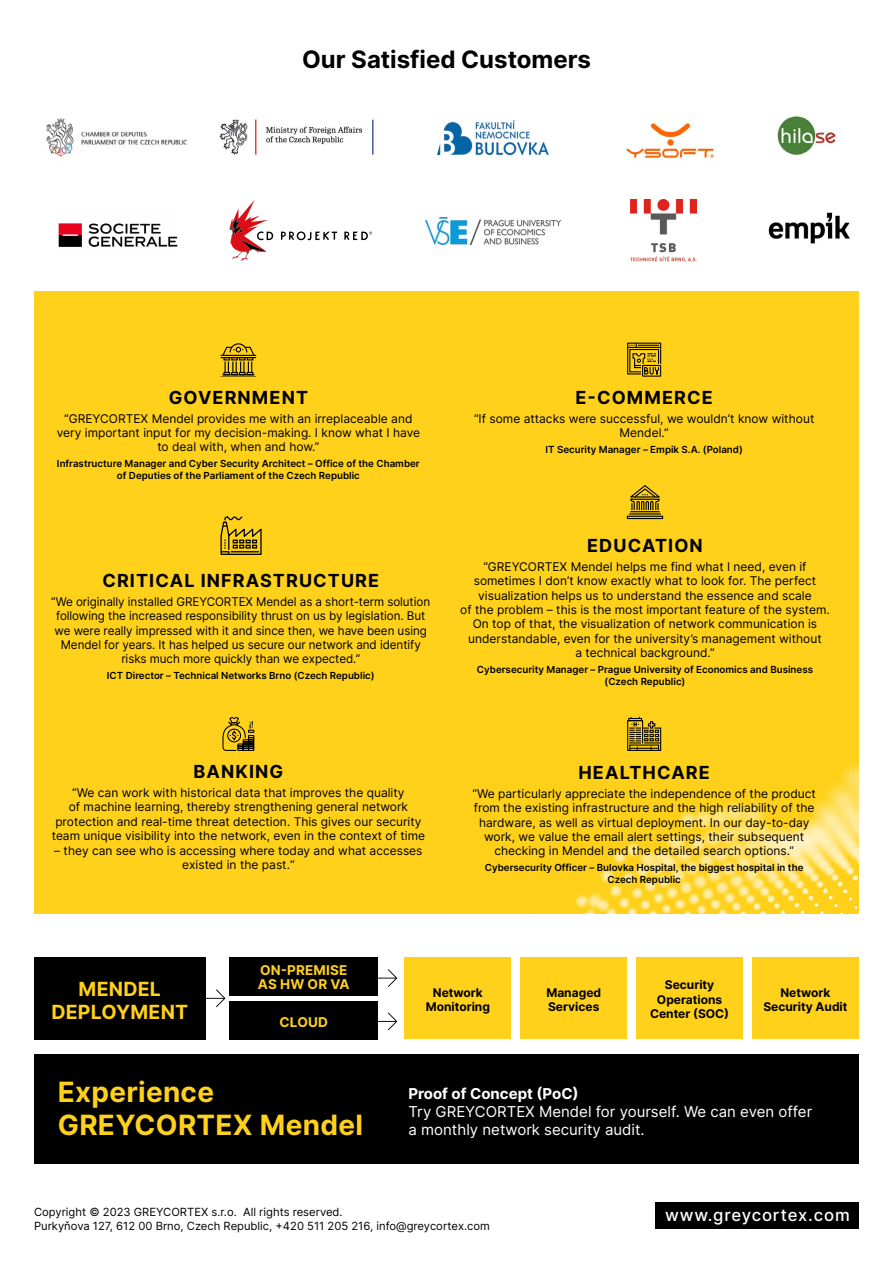
<style>
.page{position:relative;width:893px;height:1263px;background:#fff}
.page>*{position:absolute;margin:0;border:0;box-sizing:border-box;transform-origin:0 0}
.t1{font:700 27.9px/33.5px "Inter";letter-spacing:.01em;color:#ffd11b}
.t2{font:700 24px "Inter";color:#000}
.t3{font:700 19.5px/23.4px "Inter";letter-spacing:.01em;color:#ffd11b;text-align:center}
.t4{font:700 18px "Inter";letter-spacing:.06em;color:#000}
.t5{font:500 16.65px "Inter";letter-spacing:.05em;color:#fff}
.t6{font:15px/18px "Inter";color:#fff}
.t7{font:700 15px "Inter";color:#fff}
.t8{font:700 13.5px/14.2px "Inter";letter-spacing:.01em;color:#ffd11b}
.t9{font:12px/14.4px "Inter";color:#000;text-align:center}
.t10{font:700 12px/14.4px "Inter";color:#000;text-align:center}
.t11{font:11.25px/13.5px "Inter";color:#000}
.t12{font:600 9.75px/11.7px "Inter";color:#000;text-align:center}
</style>
<div class="page">
<div style="left:34px;top:291px;width:825px;height:622px;background:#ffd11b"></div>
<img style="left:458px;top:764px;width:401px;height:154px">
<div style="left:642px;top:365px;width:19px;height:12px;border:1px solid #000"></div>
<svg style="left:627px;top:343px;width:34px;height:32px"></svg>
<hr style="left:630px;top:511px;width:30px;height:1px;background:#000">
<hr style="left:629px;top:513px;width:32px;height:1px;background:#000">
<div style="left:627px;top:516px;width:36px;height:3px;border:1px solid #000"></div>
<svg style="left:630px;top:485px;width:30px;height:25px"></svg>
<svg style="left:220px;top:516px;width:42px;height:39px"></svg>
<svg style="left:627px;top:717px;width:34px;height:34px"></svg>
<svg style="left:221px;top:343px;width:35px;height:34px"></svg>
<svg style="left:222px;top:717px;width:33px;height:34px"></svg>
<img style="left:46px;top:118px;width:141px;height:40px">
<img style="left:438px;top:121px;width:110px;height:33px">
<img style="left:768px;top:212px;width:82px;height:32px">
<img style="left:631px;top:199px;width:66px;height:63px">
<svg style="left:229px;top:200px;width:143px;height:61px"></svg>
<img style="left:425px;top:217px;width:136px;height:27px">
<img style="left:219px;top:119px;width:155px;height:36px">
<img style="left:777px;top:116px;width:59px;height:39px">
<div style="left:656px;top:1202px;width:203px;height:27px;background:#000"></div>
<div style="left:34px;top:1054px;width:825px;height:110px;background:#000"></div>
<div style="left:229px;top:957px;width:149px;height:39px;background:#000"></div>
<div style="left:229px;top:1001px;width:149px;height:38px;background:#000"></div>
<div style="left:34px;top:957px;width:172px;height:82px;background:#000"></div>
<div style="left:520px;top:957px;width:107px;height:81px;background:#ffd11b"></div>
<div style="left:636px;top:957px;width:107px;height:81px;background:#ffd11b"></div>
<div style="left:752px;top:957px;width:107px;height:81px;background:#ffd11b"></div>
<div style="left:404px;top:957px;width:107px;height:81px;background:#ffd11b"></div>
<svg style="left:378px;top:969px;width:19px;height:18px"></svg>
<svg style="left:378px;top:1012px;width:19px;height:18px"></svg>
<svg style="left:206px;top:989px;width:19px;height:18px"></svg>
<img style="left:58px;top:223px;width:119px;height:24px">
<img style="left:626px;top:122px;width:88px;height:37px">
<h2 class="t2" style="left:302px;top:42px;width:290px">Our Satisfied Customers</h2>
<h3 class="t4" style="left:169px;top:384px;width:141px">GOVERNMENT</h3>
<p class="t9" style="left:57px;top:411px;width:365px">“GREYCORTEX Mendel provides me with an irreplaceable and very important input for my decision-making. I know what I have to deal with, when and how.”</p>
<p class="t12" style="left:57px;top:458px;width:364px">Infrastructure Manager and Cyber Security Architect – Office of the Chamber of Deputies of the Parliament of the Czech Republic</p>
<h3 class="t4" style="left:102px;top:567px;width:278px">CRITICAL INFRASTRUCTURE</h3>
<p class="t9" style="left:51px;top:594px;width:380px">“We originally installed GREYCORTEX Mendel as a short-term solution following the increased responsibility thrust on us by legislation. But we were really impressed with it and since then, we have been using Mendel for years. It has helped us secure our network and identify risks much more quickly than we expected.”</p>
<p class="t12" style="left:107px;top:670px;width:269px">ICT Director – Technical Networks Brno (Czech Republic)</p>
<h3 class="t4" style="left:194px;top:759px;width:91px">BANKING</h3>
<p class="t9" style="left:52px;top:785px;width:375px">“We can work with historical data that improves the quality<br>of machine learning, thereby strengthening general network protection and real-time threat detection. This gives our security team unique visibility into the network, even in the context of time</p>
<p class="t9" style="left:54px;top:843px;width:370px">– they can see who is accessing where today and what accesses existed in the past.“</p>
<h3 class="t4" style="left:576px;top:384px;width:139px">E-COMMERCE</h3>
<p class="t9" style="left:474px;top:411px;width:342px">“If some attacks were successful, we wouldn’t know without<br>Mendel.”</p>
<p class="t12" style="left:545px;top:443px;width:199px">IT Security Manager – Empik S.A. (Poland)</p>
<h3 class="t4" style="left:587px;top:532px;width:117px">EDUCATION</h3>
<p class="t9" style="left:460px;top:559px;width:371px">“GREYCORTEX Mendel helps me find what I need, even if sometimes I don’t know exactly what to look for. The perfect visualization helps us to understand the essence and scale<br>of the problem – this is the most important feature of the system.<br>On top of that, the visualization of network communication is understandable, even for the university’s management without<br>a technical background.”</p>
<p class="t12" style="left:477px;top:663px;width:338px">Cybersecurity Manager – Prague University of Economics and Business (Czech Republic)</p>
<h3 class="t4" style="left:578px;top:759px;width:133px">HEALTHCARE</h3>
<p class="t9" style="left:473px;top:786px;width:345px">“We particularly appreciate the independence of the product from the existing infrastructure and the high reliability of the hardware, as well as virtual deployment. In our day-to-day work, we value the email alert settings, their subsequent checking in Mendel and the detailed search options.”</p>
<p class="t12" style="left:485px;top:862px;width:320px">Cybersecurity Officer – Bulovka Hospital, the biggest hospital in the<br>Czech Republic</p>
<p class="t8" style="left:258px;top:963px;width:93px">ON-PREMISE<br>AS HW OR VA</p>
<p class="t8" style="left:280px;top:1014px;width:50px">CLOUD</p>
<h3 class="t3" style="left:51px;top:977px;width:138px">MENDEL<br>DEPLOYMENT</h3>
<p class="t10" style="left:546px;top:985px;width:56px;text-align:left">Managed<br>Services</p>
<p class="t10" style="left:650px;top:977px;width:81px">Security<br>Operations<br>Center (SOC)</p>
<p class="t10" style="left:763px;top:985px;width:86px">Network<br>Security Audit</p>
<p class="t10" style="left:426px;top:985px;width:66px">Network<br>Monitoring</p>
<h1 class="t1" style="left:58px;top:1074px;width:307px">Experience<br>GREYCORTEX Mendel</h1>
<p class="t7" style="left:408px;top:1082px;width:172px">Proof of Concept (PoC)</p>
<p class="t6" style="left:408px;top:1102px;width:405px">Try GREYCORTEX Mendel for yourself. We can even offer a monthly network security audit.</p>
<p class="t11" style="left:34px;top:1205px;width:457px">Copyright © 2023 GREYCORTEX s.r.o. All rights reserved.<br>Purkyňova 127, 612 00 Brno, Czech Republic, +420 511 205 216, info@greycortex.com</p>
<h3 class="t5" style="left:665px;top:1202px;width:186px">www.greycortex.com</h3>
</div>
